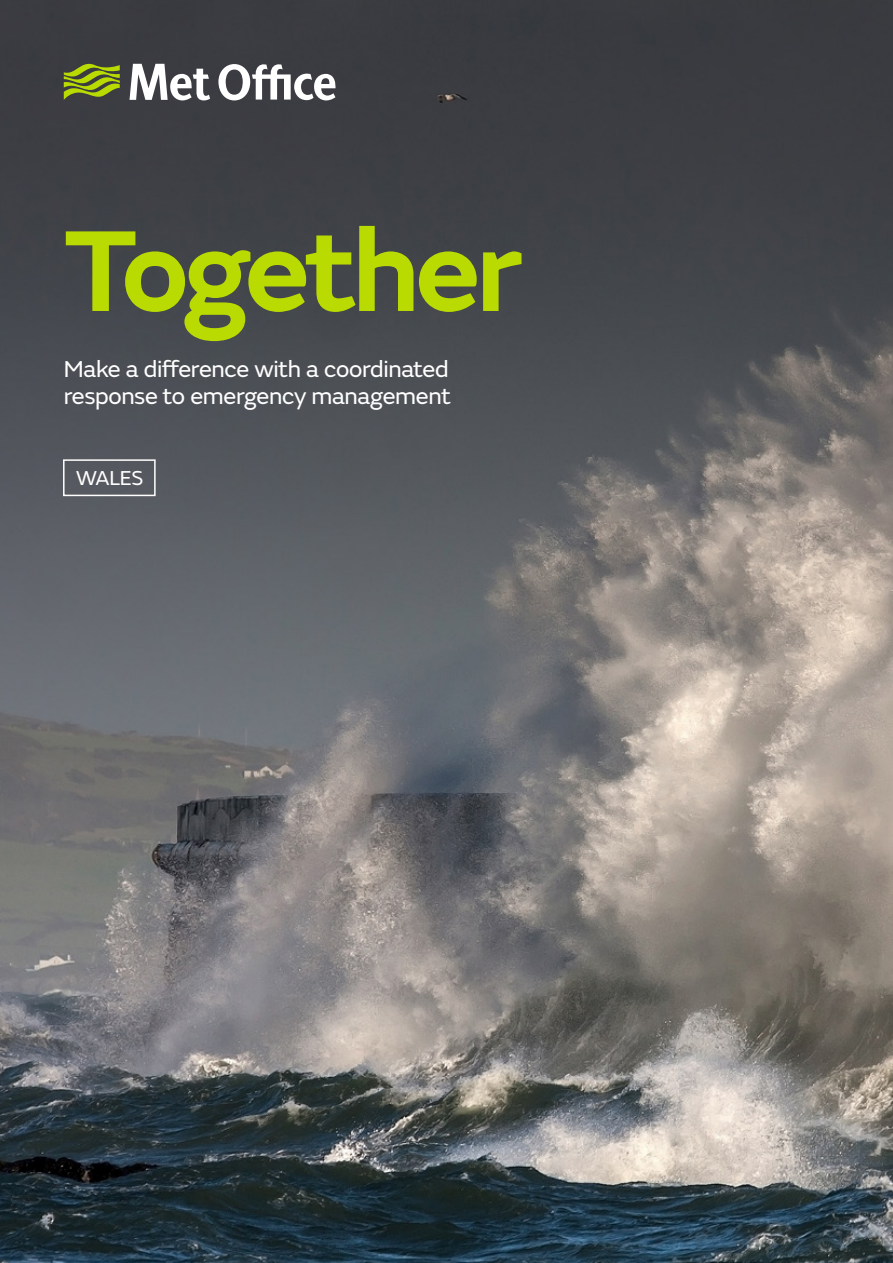
<style>
.page{position:relative;width:893px;height:1263px;background:#fff}
.page>*{position:absolute;margin:0;border:0;box-sizing:border-box;transform-origin:0 0}
.t1{font:600 120px "FS Emeric";letter-spacing:-.045em;color:#b9db01}
.t2{font:24px/27px "FS Emeric";letter-spacing:-.015em;color:#fff}
.t3{font:21px "FS Emeric";letter-spacing:-.025em;color:#fff}
</style>
<div class="page">
<img style="left:0;top:0;width:893px;height:1263px">
<div style="left:63px;top:459px;width:93px;height:37px;border:2px solid #fff"></div>
<svg style="left:129px;top:64px;width:207px;height:36px"></svg>
<svg style="left:64px;top:60px;width:56px;height:40px;background:#718025"></svg>
<h1 class="t1" style="left:64px;top:178px;width:460px">Together</h1>
<p class="t2" style="left:64px;top:354px;width:389px">Make a difference with a coordinated response to emergency management</p>
<p class="t3" style="left:76px;top:463px;width:69px">WALES</p>
</div>
